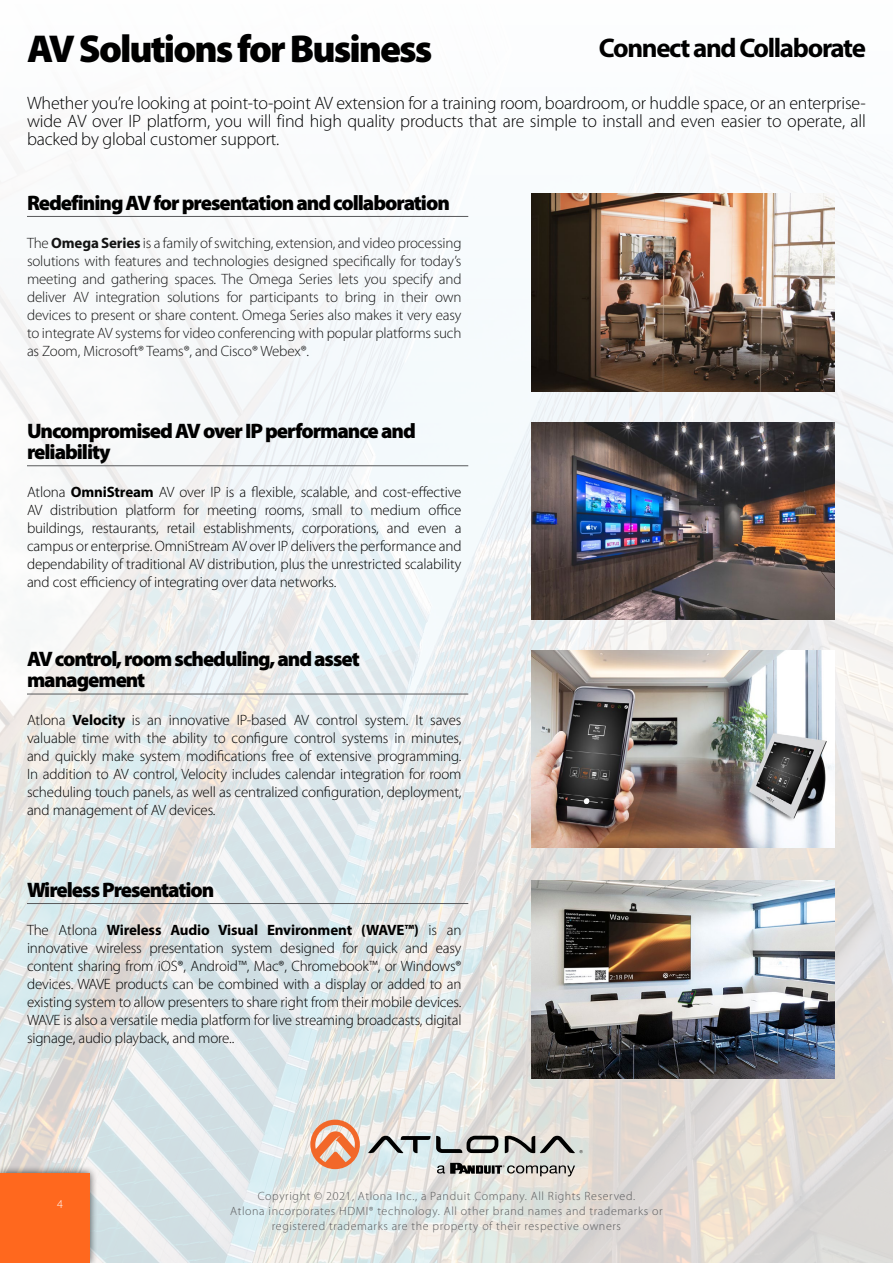
<style>
.page{position:relative;width:893px;height:1263px;background:#fff}
.page>*{position:absolute;margin:0;border:0;box-sizing:border-box;transform-origin:0 0}
.t1{font:900 39px "Myriad Pro";letter-spacing:-.05em;color:#000}
.t2{font:700 27px "Myriad Pro";letter-spacing:-.05em;color:#000}
.t3{font:900 21px/21px "Myriad Pro";letter-spacing:-.05em;color:#000}
.t4{font:300 18px/18px "Myriad Pro";letter-spacing:-.01em;color:#000;text-align:justify}
.t5{font:300 15px/18px "Myriad Pro";letter-spacing:-.01em;color:#000;text-align:justify}
.t6{font:300 15px/18px "Myriad Pro";letter-spacing:-.01em;color:#141414;text-align:justify}
.t7{font:300 12px/15px "Myriad Pro";letter-spacing:.05em;color:#58595b;text-align:center}
.t8{font:300 12px "Myriad Pro";color:#fff}
.s1{font-weight:700}
</style>
<div class="page">
<img style="left:0;top:193px;width:893px;height:1070px">
<div style="left:0;top:1166px;width:97px;height:97px;background:#000;opacity:.75"></div>
<div style="left:0;top:1174px;width:89px;height:89px;background:#ff681e"></div>
<svg style="left:368px;top:1136px;width:130px;height:17px;background:#909696"></svg>
<svg style="left:505px;top:1136px;width:78px;height:17px"></svg>
<svg style="left:310px;top:1119px;width:50px;height:50px;background:#e9a685"></svg>
<svg style="left:437px;top:1163px;width:138px;height:13px;background:#979793"></svg>
<hr style="left:27px;top:216px;width:441px;height:1px;background:#58595b">
<hr style="left:27px;top:465px;width:441px;height:1px;background:#58595b">
<hr style="left:27px;top:903px;width:441px;height:1px;background:#58595b">
<hr style="left:27px;top:694px;width:441px;height:1px;background:#58595b">
<img style="left:532px;top:650px;width:302px;height:198px">
<img style="left:532px;top:881px;width:302px;height:197px">
<img style="left:532px;top:194px;width:302px;height:197px">
<img style="left:532px;top:422px;width:302px;height:197px">
<h1 class="t1" style="left:27px;top:22px;width:407px">AV Solutions for Business</h1>
<h2 class="t2" style="left:599px;top:30px;width:269px">Connect and Collaborate</h2>
<p class="t4" style="left:27px;top:95px;width:840px">Whether you’re looking at point-to-point AV extension for a training room, boardroom, or huddle space, or an enterprise&shy;wide AV over IP platform, you will find high quality products that are simple to install and even easier to operate, all backed by global customer support.</p>
<h3 class="t3" style="left:27px;top:191px;width:424px">Redefining AV for presentation and collaboration</h3>
<p class="t6" style="left:27px;top:234px;width:436px">The <span class="s1">Omega Series</span> is a family of switching, extension, and video processing solutions with features and technologies designed specifically for today’s meeting and gathering spaces. The Omega Series lets you specify and deliver AV integration solutions for participants to bring in their own devices to present or share content. Omega Series also makes it very easy to integrate AV systems for video conferencing with popular platforms such as Zoom, Microsoft® Teams®, and Cisco® Webex®.</p>
<h3 class="t3" style="left:27px;top:419px;width:390px">Uncompromised AV over IP performance and reliability</h3>
<p class="t5" style="left:27px;top:483px;width:436px">Atlona <span class="s1">OmniStream</span> AV over IP is a flexible, scalable, and cost-effective AV distribution platform for meeting rooms, small to medium office buildings, restaurants, retail establishments, corporations, and even a campus or enterprise. OmniStream AV over IP delivers the performance and dependability of traditional AV distribution, plus the unrestricted scalability and cost efficiency of integrating over data networks.</p>
<h3 class="t3" style="left:27px;top:648px;width:334px">AV control, room scheduling, and asset management</h3>
<p class="t5" style="left:27px;top:712px;width:436px">Atlona <span class="s1">Velocity</span> is an innovative IP-based AV control system. It saves valuable time with the ability to configure control systems in minutes, and quickly make system modifications free of extensive programming.<br>In addition to AV control, Velocity includes calendar integration for room scheduling touch panels, as well as centralized configuration, deployment, and management of AV devices.</p>
<h3 class="t3" style="left:27px;top:878px;width:189px">Wireless Presentation</h3>
<p class="t5" style="left:27px;top:921px;width:436px">The Atlona <span class="s1">Wireless Audio Visual Environment (WAVE™)</span> is an innovative wireless presentation system designed for quick and easy content sharing from iOS®, Android™, Mac®, Chromebook™, or Windows® devices. WAVE products can be combined with a display or added to an existing system to allow presenters to share right from their mobile devices.<br>WAVE is also a versatile media platform for live streaming broadcasts, digital signage, audio playback, and more..</p>
<p class="t8" style="left:57px;top:1197px;width:7px">4</p>
<p class="t7" style="left:230px;top:1188px;width:434px">Copyright © 2021, Atlona Inc., a Panduit Company. All Rights Reserved.<br>Atlona incorporates HDMI® technology. All other brand names and trademarks or registered trademarks are the property of their respective owners</p>
</div>
